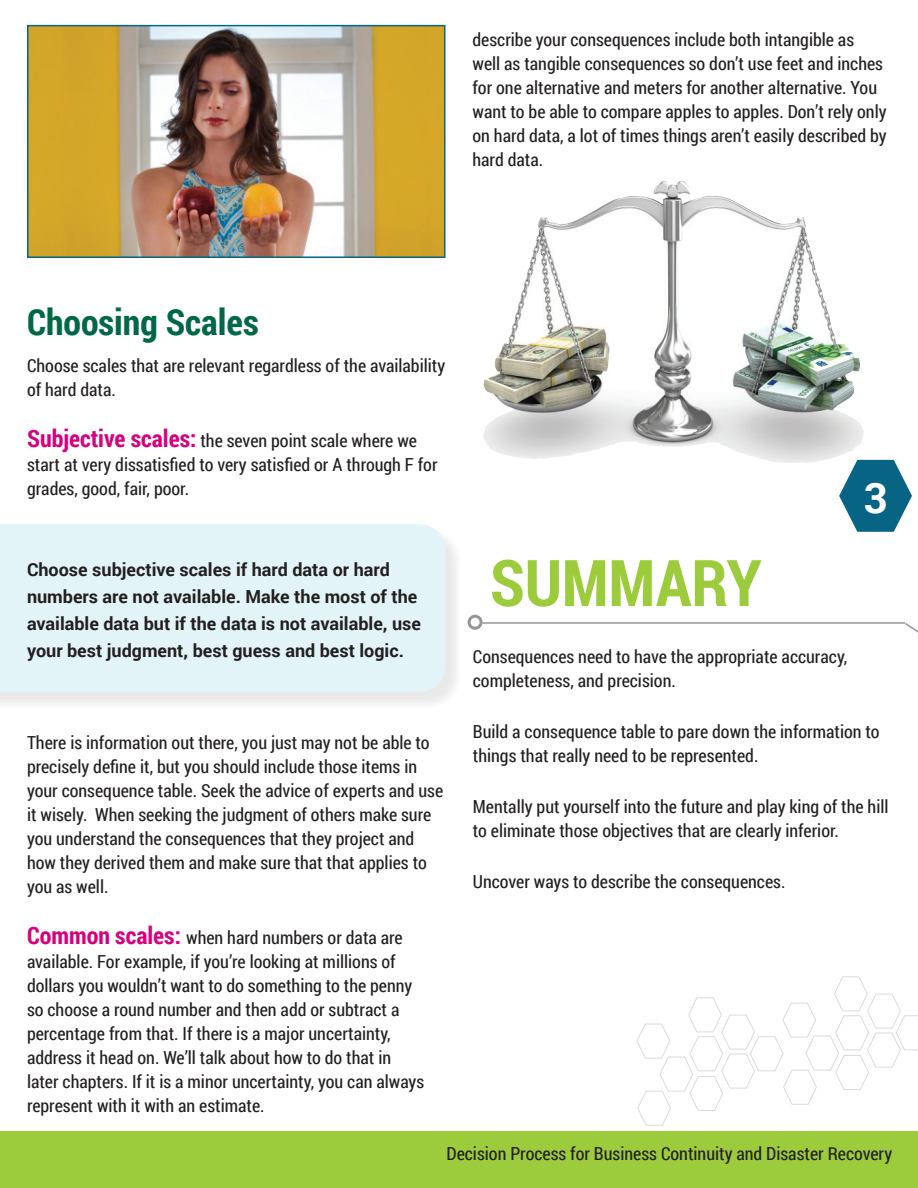
<style>
.page{position:relative;width:918px;height:1188px;background:#fff}
.page>*{position:absolute;margin:0;border:0;box-sizing:border-box;transform-origin:0 0}
.t1{font:700 64.5px "Roboto Condensed";color:#9ccb3b}
.t2{font:700 42px "Roboto";color:#fff}
.t3{font:700 36px "Roboto Condensed";color:#006847}
.t4{font:18px/24px "Roboto Condensed";color:#231f20}
.t5{font:700 18px/27px "Roboto";color:#231f20}
.s1{font-weight:700;font-size:24px;color:#d6017f}
</style>
<div class="page">
<div style="left:0;top:526px;width:464px;height:185px;background:#231f20;opacity:.75"></div>
<div style="left:0;top:524px;width:446px;height:168px;background:#e2f4f8"></div>
<svg style="left:637px;top:976px;width:281px;height:150px"></svg>
<div style="left:0;top:1132px;width:918px;height:56px;background:#9ccb3b"></div>
<svg style="left:839px;top:460px;width:73px;height:72px"></svg>
<svg style="left:905px;top:622px;width:13px;height:11px"></svg>
<hr style="left:483px;top:622px;width:422px;height:2px;background:#939598">
<div style="left:468px;top:615px;width:15px;height:15px;border:3px solid #939598;border-radius:50%"></div>
<img style="left:483px;top:181px;width:305px;height:282px">
<img style="left:30px;top:28px;width:413px;height:227px">
<div style="left:27px;top:25px;width:419px;height:233px;border:2px solid #086484"></div>
<p class="t4" style="left:472px;top:27px;width:416px">describe your consequences include both intangible as<br>well as tangible consequences so don’t use feet and inches for one alternative and meters for another alternative. You want to be able to compare apples to apples. Don’t rely only on hard data, a lot of times things aren’t easily described by hard data.</p>
<h3 class="t3" style="left:27px;top:297px;width:233px">Choosing Scales</h3>
<p class="t4" style="left:27px;top:353px;width:420px">Choose scales that are relevant regardless of the availability of hard data.</p>
<p class="t4" style="left:27px;top:428px;width:412px"><span class="s1">Subjective scales:</span> the seven point scale where we start at very dissatisfied to very satisfied or A through F for grades, good, fair, poor.</p>
<p class="t5" style="left:27px;top:556px;width:396px">Choose subjective scales if hard data or hard numbers are not available. Make the most of the available data but if the data is not available, use your best judgment, best guess and best logic.</p>
<p class="t4" style="left:27px;top:730px;width:418px">There is information out there, you just may not be able to precisely define it, but you should include those items in your consequence table. Seek the advice of experts and use it wisely. When seeking the judgment of others make sure you understand the consequences that they project and how they derived them and make sure that that applies to you as well.</p>
<p class="t4" style="left:27px;top:925px;width:399px"><span class="s1">Common scales:</span> when hard numbers or data are available. For example, if you’re looking at millions of dollars you wouldn’t want to do something to the penny so choose a round number and then add or subtract a percentage from that. If there is a major uncertainty, address it head on. We’ll talk about how to do that in later chapters. If it is a minor uncertainty, you can always represent with it with an estimate.</p>
<h1 class="t1" style="left:490px;top:538px;width:274px">SUMMARY</h1>
<h2 class="t2" style="left:864px;top:468px;width:26px">3</h2>
<p class="t4" style="left:473px;top:644px;width:376px">Consequences need to have the appropriate accuracy, completeness, and precision.</p>
<p class="t4" style="left:473px;top:719px;width:408px">Build a consequence table to pare down the information to things that really need to be represented.</p>
<p class="t4" style="left:473px;top:794px;width:417px">Mentally put yourself into the future and play king of the hill to eliminate those objectives that are clearly inferior.</p>
<p class="t4" style="left:473px;top:869px;width:314px">Uncover ways to describe the consequences.</p>
<p class="t4" style="left:447px;top:1141px;width:447px">Decision Process for Business Continuity and Disaster Recovery</p>
</div>
